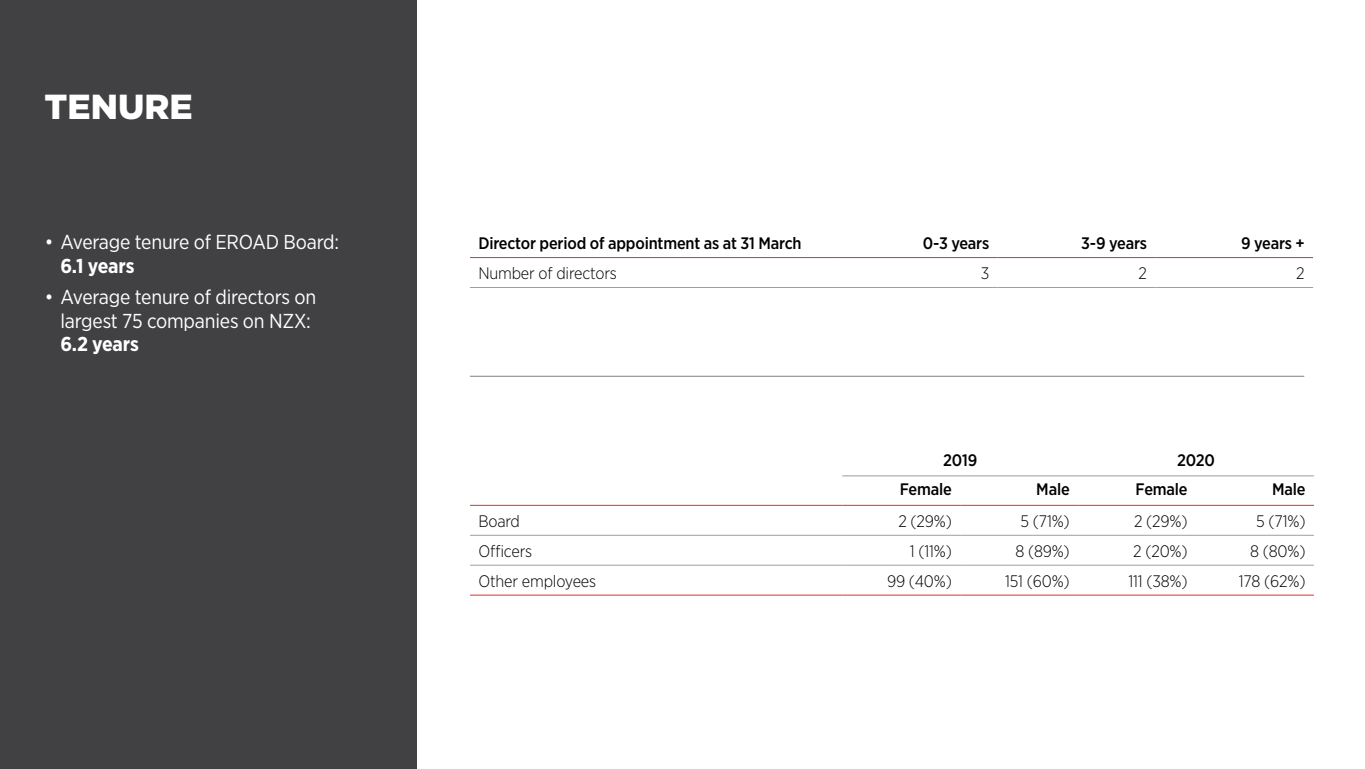
<style>
.page{position:relative;width:1365px;height:769px;background:#fff}
.page>*{position:absolute;margin:0;border:0;box-sizing:border-box;transform-origin:0 0}
.t1{font:900 34.74px "Gotham";color:#fff}
.t2{font:20.12px/23.6px "Gotham Narrow";letter-spacing:-.01em;color:#fff}
.Table_numbers{font:300 16.62px "Gotham Narrow";letter-spacing:-.01em;color:#000}
.Table_body{font:300 16.62px "Gotham Narrow";letter-spacing:-.01em;color:#000}
.Table_body-2{font:500 16.62px "Gotham Narrow";letter-spacing:-.01em;color:#000}
.Table_heading__numbe{font:500 16.62px "Gotham Narrow";letter-spacing:-.01em;color:#000}
.Table_numbers-2{font:500 16.62px "Gotham Narrow";letter-spacing:-.01em;color:#000}
.s1{font-weight:700}
</style>
<div class="page">
<div style="left:0;top:0;width:417px;height:769px;background:#414042"></div>
<hr style="left:470px;top:257px;width:369px;height:1px;background:#ee3524">
<hr style="left:839px;top:257px;width:158px;height:1px;background:#ee3524">
<hr style="left:997px;top:257px;width:158px;height:1px;background:#ee3524">
<hr style="left:1155px;top:257px;width:157px;height:1px;background:#ee3524">
<hr style="left:470px;top:287px;width:369px;height:1px;background:#9d9fa2">
<hr style="left:839px;top:287px;width:158px;height:1px;background:#9d9fa2">
<hr style="left:997px;top:287px;width:158px;height:1px;background:#9d9fa2">
<hr style="left:1155px;top:287px;width:157px;height:1px;background:#9d9fa2">
<hr style="left:842px;top:475px;width:118px;height:1px;background:#9d9fa2">
<hr style="left:960px;top:475px;width:117px;height:1px;background:#9d9fa2">
<hr style="left:1077px;top:475px;width:118px;height:1px;background:#9d9fa2">
<hr style="left:1195px;top:475px;width:118px;height:1px;background:#9d9fa2">
<hr style="left:470px;top:595px;width:372px;height:1px;background:#ee3524">
<hr style="left:842px;top:595px;width:118px;height:1px;background:#ee3524">
<hr style="left:960px;top:595px;width:117px;height:1px;background:#ee3524">
<hr style="left:1077px;top:595px;width:118px;height:1px;background:#ee3524">
<hr style="left:1195px;top:595px;width:118px;height:1px;background:#ee3524">
<hr style="left:470px;top:505px;width:372px;height:1px;background:#ee3524">
<hr style="left:842px;top:505px;width:118px;height:1px;background:#ee3524">
<hr style="left:960px;top:505px;width:117px;height:1px;background:#ee3524">
<hr style="left:1077px;top:505px;width:118px;height:1px;background:#ee3524">
<hr style="left:1195px;top:505px;width:118px;height:1px;background:#ee3524">
<hr style="left:470px;top:535px;width:372px;height:1px;background:#9d9fa2">
<hr style="left:842px;top:535px;width:118px;height:1px;background:#9d9fa2">
<hr style="left:960px;top:535px;width:117px;height:1px;background:#9d9fa2">
<hr style="left:1077px;top:535px;width:118px;height:1px;background:#9d9fa2">
<hr style="left:1195px;top:535px;width:118px;height:1px;background:#9d9fa2">
<hr style="left:470px;top:565px;width:372px;height:1px;background:#9d9fa2">
<hr style="left:842px;top:565px;width:118px;height:1px;background:#9d9fa2">
<hr style="left:960px;top:565px;width:117px;height:1px;background:#9d9fa2">
<hr style="left:1077px;top:565px;width:118px;height:1px;background:#9d9fa2">
<hr style="left:1195px;top:565px;width:118px;height:1px;background:#9d9fa2">
<hr style="left:470px;top:376px;width:834px;height:1px;background:#808080">
<p class="t1" style="left:45px;top:83px;width:149px">TENURE</p>
<p class="t2" style="left:60px;top:230px;width:280px;text-indent:-16px">• Average tenure of EROAD Board:<br><span class="s1">6.1 years</span></p>
<p class="t2" style="left:60px;top:285px;width:257px;text-indent:-16px">• Average tenure of directors on largest 75 companies on NZX:<br><span class="s1">6.2 years</span></p>
<p class="Table_body-2" style="left:478px;top:233px;width:325px">Director period of appointment as at 31 March</p>
<p class="Table_numbers-2" style="left:922px;top:233px;width:68px">0-3 years</p>
<p class="Table_numbers-2" style="left:1081px;top:233px;width:67px">3-9 years</p>
<p class="Table_numbers-2" style="left:1240px;top:233px;width:65px">9 years +</p>
<p class="Table_body" style="left:478px;top:263px;width:140px">Number of directors</p>
<p class="Table_numbers" style="left:980px;top:263px;width:10px">3</p>
<p class="Table_numbers" style="left:1138px;top:263px;width:10px">2</p>
<p class="Table_numbers" style="left:1295px;top:263px;width:10px">2</p>
<p class="Table_heading__numbe" style="left:943px;top:449px;width:36px">2019</p>
<p class="Table_heading__numbe" style="left:1176px;top:449px;width:39px">2020</p>
<p class="Table_heading__numbe" style="left:899px;top:479px;width:54px">Female</p>
<p class="Table_heading__numbe" style="left:1036px;top:479px;width:35px">Male</p>
<p class="Table_heading__numbe" style="left:1135px;top:479px;width:54px">Female</p>
<p class="Table_heading__numbe" style="left:1271px;top:479px;width:35px">Male</p>
<p class="Table_body" style="left:478px;top:511px;width:43px">Board</p>
<p class="Table_numbers" style="left:898px;top:511px;width:55px">2 (29%)</p>
<p class="Table_numbers" style="left:1020px;top:511px;width:51px">5 (71%)</p>
<p class="Table_numbers" style="left:1134px;top:511px;width:55px">2 (29%)</p>
<p class="Table_numbers" style="left:1255px;top:511px;width:51px">5 (71%)</p>
<p class="Table_body" style="left:478px;top:541px;width:55px">Officers</p>
<p class="Table_numbers" style="left:909px;top:541px;width:44px">1 (11%)</p>
<p class="Table_numbers" style="left:1015px;top:541px;width:56px">8 (89%)</p>
<p class="Table_numbers" style="left:1133px;top:541px;width:56px">2 (20%)</p>
<p class="Table_numbers" style="left:1250px;top:541px;width:57px">8 (80%)</p>
<p class="Table_body" style="left:478px;top:571px;width:119px">Other employees</p>
<p class="Table_numbers" style="left:886px;top:571px;width:66px">99 (40%)</p>
<p class="Table_numbers" style="left:1004px;top:571px;width:66px">151 (60%)</p>
<p class="Table_numbers" style="left:1128px;top:571px;width:61px">111 (38%)</p>
<p class="Table_numbers" style="left:1238px;top:571px;width:68px">178 (62%)</p>
</div>
